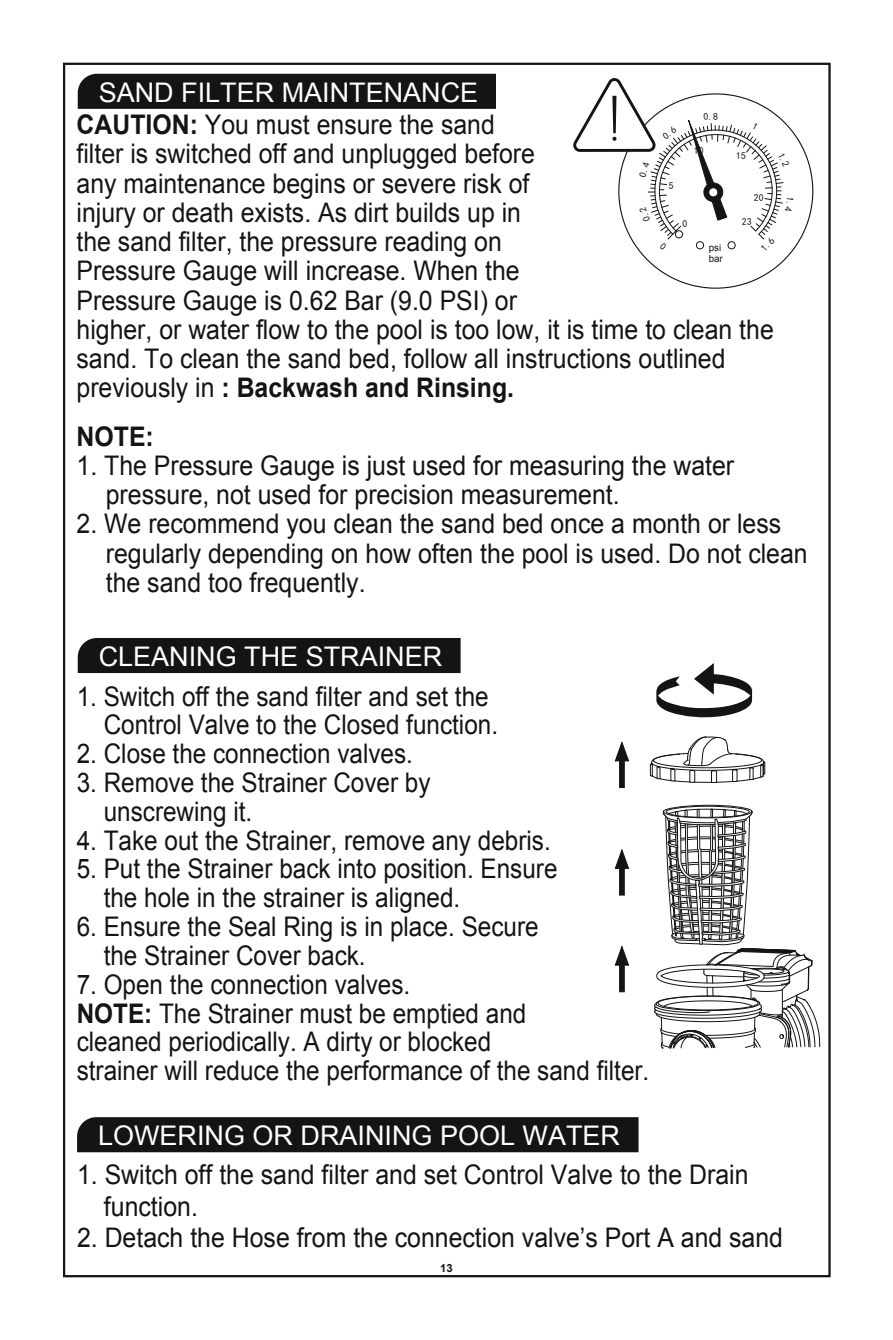
<style>
.page{position:relative;width:893px;height:1340px;background:#fff}
.page>*{position:absolute;margin:0;border:0;box-sizing:border-box;transform-origin:0 0}
.t1{font:27px/29.2px "Arial";color:#141415;scale:.92 1}
.t2{font:27px/28.8px "Arial";color:#141415;scale:.9 1}
.t3{font:27px "Arial";color:#fff}
.t4{font:700 27px "Arial";color:#141415;scale:.92 1}
.t5{font:700 11.25px "Arial";color:#141415}
.t6{font:9.67px "Sim Hei";color:#141415}
.t7{font:9.67px/11.2px "Arial";color:#141415}
.s1{font-weight:700}
</style>
<div class="page">
<div style="left:78px;top:638px;width:383px;height:35px;background:#141415"></div>
<svg style="left:650px;top:736px;width:116px;height:47px"></svg>
<svg style="left:614px;top:849px;width:15px;height:46px"></svg>
<svg style="left:614px;top:741px;width:15px;height:47px"></svg>
<svg style="left:614px;top:946px;width:15px;height:46px"></svg>
<svg style="left:654px;top:804px;width:166px;height:245px"></svg>
<svg style="left:656px;top:663px;width:96px;height:55px"></svg>
<div style="left:78px;top:74px;width:418px;height:35px;background:#141415"></div>
<div style="left:77px;top:1117px;width:561px;height:35px;background:#141415"></div>
<svg style="left:573px;top:78px;width:241px;height:211px"></svg>
<p class="t3" style="left:99px;top:74px;width:381px">SAND FILTER MAINTENANCE</p>
<p class="t1" style="left:77px;top:110px;width:759px"><span class="s1">CAUTION:</span> You must ensure the sand<br>filter is switched off and unplugged before<br>any maintenance begins or severe risk of<br>injury or death exists. As dirt builds up in<br>the sand filter, the pressure reading on<br>Pressure Gauge will increase. When the<br>Pressure Gauge is 0.62 Bar (9.0 PSI) or<br>higher, or water flow to the pool is too low, it is time to clean the sand. To clean the sand bed, follow all instructions outlined previously in <span class="s1">: Backwash and Rinsing.</span></p>
<p class="t6" style="left:694px;top:146px;width:11px">10</p>
<p class="t6" style="left:736px;top:151px;width:11px">15</p>
<p class="t6" style="left:669px;top:181px;width:6px">5</p>
<p class="t6" style="left:754px;top:192px;width:11px">20</p>
<p class="t6" style="left:742px;top:216px;width:11px">23</p>
<p class="t6" style="left:683px;top:218px;width:6px">0</p>
<p class="t7" style="left:709px;top:242px;width:16px">psi bar</p>
<p class="t4" style="left:77px;top:418px;width:86px">NOTE:</p>
<p class="t1" style="left:106px;top:451px;width:685px;text-indent:-29px">1. The Pressure Gauge is just used for measuring the water pressure, not used for precision measurement.</p>
<p class="t1" style="left:106px;top:509px;width:764px;text-indent:-29px">2. We recommend you clean the sand bed once a month or less regularly depending on how often the pool is used. Do not clean the sand too frequently.</p>
<p class="t3" style="left:99px;top:638px;width:345px">CLEANING THE STRAINER</p>
<p class="t2" style="left:104px;top:682px;width:440px;text-indent:-27px">1. Switch off the sand filter and set the<br>Control Valve to the Closed function.</p>
<p class="t2" style="left:77px;top:739px;width:375px">2. Close the connection valves.</p>
<p class="t2" style="left:104px;top:768px;width:365px;text-indent:-27px">3. Remove the Strainer Cover by unscrewing it.</p>
<p class="t2" style="left:77px;top:826px;width:528px">4. Take out the Strainer, remove any debris.</p>
<p class="t2" style="left:104px;top:854px;width:506px;text-indent:-27px">5. Put the Strainer back into position. Ensure the hole in the strainer is aligned.</p>
<p class="t2" style="left:104px;top:912px;width:485px;text-indent:-27px">6. Ensure the Seal Ring is in place. Secure the Strainer Cover back.</p>
<p class="t2" style="left:77px;top:970px;width:638px">7. Open the connection valves.<br><span class="s1">NOTE:</span> The Strainer must be emptied and<br>cleaned periodically. A dirty or blocked<br>strainer will reduce the performance of the sand filter.</p>
<p class="t3" style="left:98px;top:1117px;width:524px">LOWERING OR DRAINING POOL WATER</p>
<p class="t1" style="left:104px;top:1159px;width:702px;line-height:31.5px;text-indent:-27px">1. Switch off the sand filter and set Control Valve to the Drain function.</p>
<p class="t1" style="left:77px;top:1223px;width:769px">2. Detach the Hose from the connection valve’s Port A and sand</p>
<p class="t5" style="left:440px;top:1260px;width:14px">13</p>
</div>
